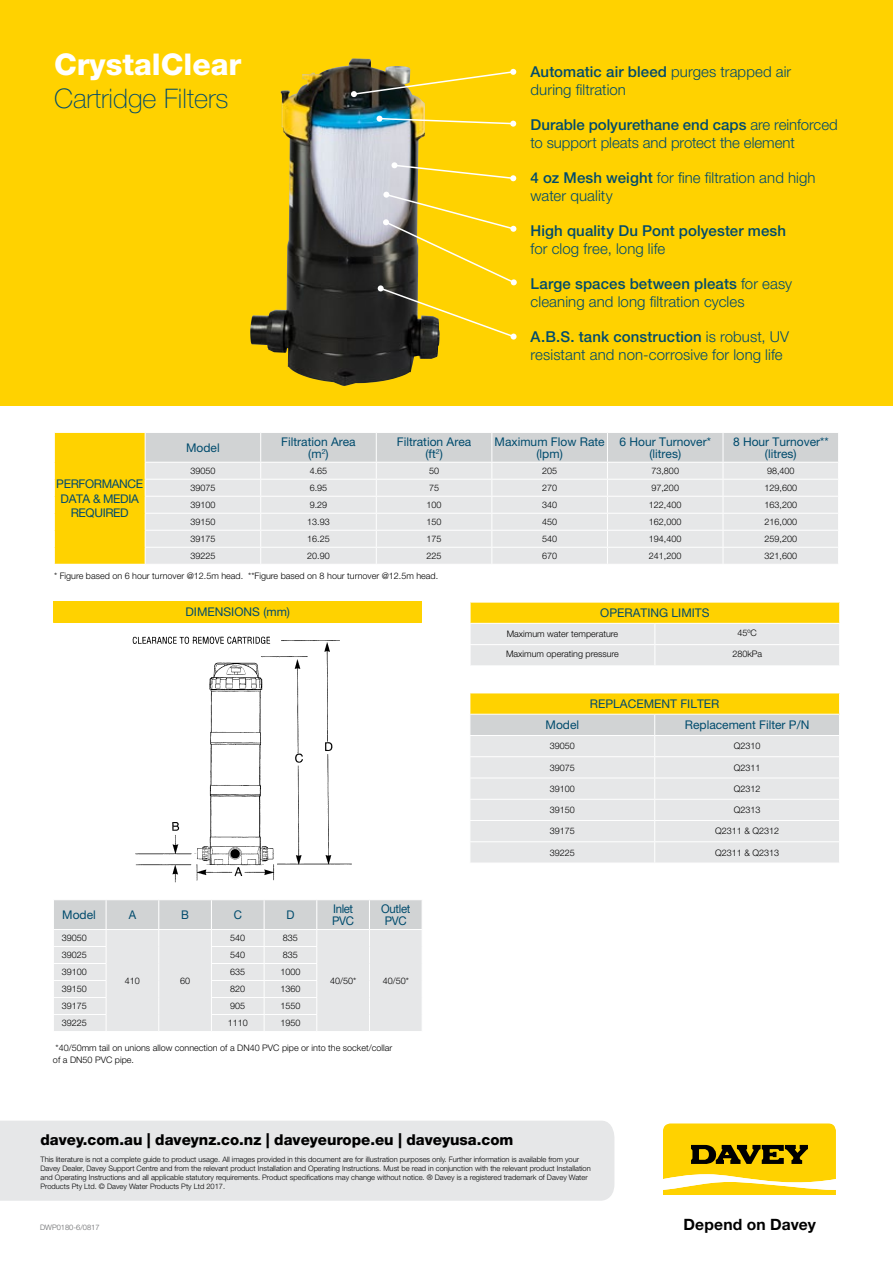
<style>
.page{position:relative;width:893px;height:1263px;background:#fff}
.page>*{position:absolute;margin:0;border:0;box-sizing:border-box;transform-origin:0 0}
.t1{font:800 30px "Helvetica Neue LT Pro";color:#fff}
.t2{font:100 27px "Helvetica Neue LT Pro";color:#004b6d}
.t3{font:700 15.6px "Helvetica Neue LT Pro";letter-spacing:.01em;color:#000}
.t4{font:300 15px/18px "Helvetica Neue LT Pro";letter-spacing:.005em;color:#004b6d}
.t5{font:800 15px "Helvetica Neue LT Pro";color:#000}
.t6{font:500 15px "Helvetica Neue LT Pro";letter-spacing:.01em;color:#004b6d}
.t7{font:12px/12px "Helvetica Neue LT Pro";color:#004b6d;text-align:center}
.t8{font:12px/14.4px "Helvetica Neue LT Pro";letter-spacing:-.03em;color:#004b6d;text-align:center}
.t9{font:12px/12px "Helvetica Neue LT Pro";letter-spacing:-.03em;color:#004b6d;scale:.95 1}
.t10{font:12px "Helvetica Neue LT Pro";color:#004b6d;scale:.95 1}
.t11{font:300 9px/12px "Helvetica Neue LT Pro";color:#000}
.t12{font:300 7.5px/9px "Helvetica Neue LT Pro";color:#000}
.t13{font:300 7.5px "Helvetica Neue LT Pro";color:#636466}
.s1{font-weight:500}
</style>
<div class="page">
<svg style="left:663px;top:1123px;width:173px;height:72px;background:#e2bf1c"></svg>
<div style="left:0;top:0;width:893px;height:406px;background:#ffd200"></div>
<div style="left:0;top:1121px;width:614px;height:80px;background:#e6e7e8"></div>
<img style="left:250px;top:59px;width:190px;height:327px">
<svg style="left:351px;top:69px;width:165px;height:28px"></svg>
<svg style="left:376px;top:116px;width:140px;height:11px"></svg>
<svg style="left:391px;top:162px;width:125px;height:19px"></svg>
<svg style="left:378px;top:192px;width:139px;height:148px"></svg>
<div style="left:53px;top:602px;width:369px;height:21px;background:#ffd200"></div>
<svg style="left:54px;top:900px;width:368px;height:131px;background:#e2e3e4"></svg>
<img style="left:132px;top:636px;width:220px;height:247px">
<svg style="left:470px;top:693px;width:370px;height:170px;background:#e7e3cb"></svg>
<svg style="left:470px;top:603px;width:370px;height:62px;background:#efe19e"></svg>
<hr style="left:469px;top:603px;width:2px;height:20px;background:#fff">
<div style="left:54px;top:432px;width:91px;height:132px;background:#ffd200"></div>
<hr style="left:54px;top:432px;width:91px;height:1px;background:#fff">
<svg style="left:54px;top:433px;width:1px;height:131px"></svg>
<svg style="left:145px;top:433px;width:693px;height:131px;background:#e3e4e5"></svg>
<h1 class="t1" style="left:54px;top:47px;width:189px">CrystalClear</h1>
<h2 class="t2" style="left:54px;top:83px;width:176px">Cartridge Filters</h2>
<h3 class="t4" style="left:531px;top:62px;width:262px"><span class="s1">Automatic air bleed</span> purges trapped air during filtration</h3>
<h3 class="t4" style="left:531px;top:115px;width:309px"><span class="s1">Durable polyurethane end caps</span> are reinforced to support pleats and protect the element</h3>
<h3 class="t4" style="left:531px;top:168px;width:287px"><span class="s1">4 oz Mesh weight</span> for fine filtration and high water quality</h3>
<h3 class="t6" style="left:531px;top:221px;width:257px">High quality Du Pont polyester mesh</h3>
<h3 class="t4" style="left:531px;top:239px;width:136px">for clog free, long life</h3>
<h3 class="t4" style="left:531px;top:274px;width:263px"><span class="s1">Large spaces between pleats</span> for easy cleaning and long filtration cycles</h3>
<h3 class="t4" style="left:531px;top:327px;width:260px"><span class="s1">A.B.S. tank construction</span> is robust, UV resistant and non-corrosive for long life</h3>
<h3 class="t7" style="left:186px;top:441px;width:35px">Model</h3>
<h3 class="t7" style="left:281px;top:435px;width:76px">Filtration Area (m<sup>2</sup>)</h3>
<h3 class="t7" style="left:397px;top:435px;width:76px">Filtration Area (ft<sup>2</sup>)</h3>
<h3 class="t7" style="left:495px;top:435px;width:112px">Maximum Flow Rate (lpm)</h3>
<h3 class="t7" style="left:620px;top:435px;width:93px">6 Hour Turnover* (litres)</h3>
<h3 class="t7" style="left:733px;top:435px;width:97px">8 Hour Turnover** (litres)</h3>
<p class="t11" style="left:190px;top:464px;width:27px">39050</p>
<p class="t11" style="left:310px;top:464px;width:19px">4.65</p>
<p class="t11" style="left:429px;top:464px;width:12px">50</p>
<p class="t11" style="left:542px;top:464px;width:17px">205</p>
<p class="t11" style="left:651px;top:464px;width:29px">73,800</p>
<p class="t11" style="left:767px;top:464px;width:29px">98,400</p>
<p class="t11" style="left:190px;top:481px;width:27px">39075</p>
<p class="t11" style="left:310px;top:481px;width:19px">6.95</p>
<p class="t11" style="left:429px;top:481px;width:12px">75</p>
<p class="t11" style="left:542px;top:481px;width:17px">270</p>
<p class="t11" style="left:651px;top:481px;width:29px">97,200</p>
<p class="t11" style="left:764px;top:481px;width:34px">129,600</p>
<p class="t11" style="left:190px;top:498px;width:27px">39100</p>
<p class="t11" style="left:310px;top:498px;width:19px">9.29</p>
<p class="t11" style="left:427px;top:498px;width:17px">100</p>
<p class="t11" style="left:542px;top:498px;width:17px">340</p>
<p class="t11" style="left:649px;top:498px;width:34px">122,400</p>
<p class="t11" style="left:764px;top:498px;width:34px">163,200</p>
<p class="t11" style="left:190px;top:515px;width:27px">39150</p>
<p class="t11" style="left:307px;top:515px;width:24px">13.93</p>
<p class="t11" style="left:427px;top:515px;width:17px">150</p>
<p class="t11" style="left:542px;top:515px;width:17px">450</p>
<p class="t11" style="left:649px;top:515px;width:34px">162,000</p>
<p class="t11" style="left:764px;top:515px;width:34px">216,000</p>
<p class="t11" style="left:190px;top:533px;width:27px">39175</p>
<p class="t11" style="left:307px;top:533px;width:24px">16.25</p>
<p class="t11" style="left:427px;top:533px;width:17px">175</p>
<p class="t11" style="left:542px;top:533px;width:17px">540</p>
<p class="t11" style="left:649px;top:533px;width:34px">194,400</p>
<p class="t11" style="left:764px;top:533px;width:34px">259,200</p>
<p class="t11" style="left:190px;top:550px;width:27px">39225</p>
<p class="t11" style="left:307px;top:550px;width:24px">20.90</p>
<p class="t11" style="left:427px;top:550px;width:17px">225</p>
<p class="t11" style="left:542px;top:550px;width:17px">670</p>
<p class="t11" style="left:649px;top:550px;width:34px">241,200</p>
<p class="t11" style="left:764px;top:550px;width:34px">321,600</p>
<p class="t11" style="left:54px;top:570px;width:386px">* Figure based on 6 hour turnover @12.5m head. **Figure based on 8 hour turnover @12.5m head.</p>
<h3 class="t8" style="left:56px;top:477px;width:88px">PERFORMANCE<br>DATA &amp; MEDIA<br>REQUIRED</h3>
<h3 class="t7" style="left:186px;top:606px;width:106px">DIMENSIONS (mm)</h3>
<h3 class="t7" style="left:62px;top:908px;width:35px">Model</h3>
<h3 class="t10" style="left:129px;top:907px;width:9px">A</h3>
<h3 class="t10" style="left:181px;top:907px;width:10px">B</h3>
<h3 class="t10" style="left:234px;top:907px;width:10px">C</h3>
<h3 class="t10" style="left:286px;top:907px;width:10px">D</h3>
<h3 class="t9" style="left:332px;top:902px;width:25px">Inlet<br>PVC</h3>
<h3 class="t9" style="left:381px;top:902px;width:32px;text-align:center">Outlet<br>PVC</h3>
<p class="t11" style="left:62px;top:932px;width:27px">39050</p>
<p class="t11" style="left:125px;top:974px;width:17px">410</p>
<p class="t11" style="left:180px;top:974px;width:12px">60</p>
<p class="t11" style="left:230px;top:932px;width:17px">540</p>
<p class="t11" style="left:283px;top:932px;width:17px">835</p>
<p class="t11" style="left:62px;top:949px;width:27px">39025</p>
<p class="t11" style="left:230px;top:949px;width:17px">540</p>
<p class="t11" style="left:283px;top:949px;width:17px">835</p>
<p class="t11" style="left:62px;top:966px;width:27px">39100</p>
<p class="t11" style="left:230px;top:966px;width:17px">635</p>
<p class="t11" style="left:280px;top:966px;width:22px">1000</p>
<p class="t11" style="left:62px;top:983px;width:27px">39150</p>
<p class="t11" style="left:230px;top:983px;width:17px">820</p>
<p class="t11" style="left:280px;top:983px;width:22px">1360</p>
<p class="t11" style="left:62px;top:1000px;width:27px">39175</p>
<p class="t11" style="left:230px;top:1000px;width:17px">905</p>
<p class="t11" style="left:280px;top:1000px;width:22px">1550</p>
<p class="t11" style="left:62px;top:1017px;width:27px">39225</p>
<p class="t11" style="left:228px;top:1017px;width:22px">1110</p>
<p class="t11" style="left:280px;top:1017px;width:22px">1950</p>
<p class="t11" style="left:53px;top:1041px;width:341px">*40/50mm tail on unions allow connection of a DN40 PVC pipe or into the socket/collar of a DN50 PVC pipe.</p>
<p class="t11" style="left:330px;top:974px;width:28px">40/50*</p>
<p class="t11" style="left:383px;top:974px;width:28px">40/50*</p>
<h3 class="t7" style="left:600px;top:607px;width:111px">OPERATING LIMITS</h3>
<p class="t11" style="left:507px;top:628px;width:113px">Maximum water temperature</p>
<p class="t11" style="left:738px;top:626px;width:21px">45ºC</p>
<p class="t11" style="left:506px;top:648px;width:114px">Maximum operating pressure</p>
<p class="t11" style="left:732px;top:648px;width:31px">280kPa</p>
<h3 class="t7" style="left:590px;top:697px;width:131px">REPLACEMENT FILTER</h3>
<h3 class="t7" style="left:545px;top:719px;width:35px">Model</h3>
<h3 class="t7" style="left:685px;top:719px;width:126px">Replacement Filter P/N</h3>
<p class="t11" style="left:550px;top:740px;width:27px">39050</p>
<p class="t11" style="left:734px;top:740px;width:28px">Q2310</p>
<p class="t11" style="left:550px;top:761px;width:27px">39075</p>
<p class="t11" style="left:734px;top:761px;width:28px">Q2311</p>
<p class="t11" style="left:550px;top:782px;width:27px">39100</p>
<p class="t11" style="left:734px;top:782px;width:28px">Q2312</p>
<p class="t11" style="left:550px;top:804px;width:27px">39150</p>
<p class="t11" style="left:734px;top:804px;width:28px">Q2313</p>
<p class="t11" style="left:550px;top:825px;width:27px">39175</p>
<p class="t11" style="left:715px;top:825px;width:65px">Q2311 &amp; Q2312</p>
<p class="t11" style="left:550px;top:846px;width:27px">39225</p>
<p class="t11" style="left:715px;top:846px;width:65px">Q2311 &amp; Q2313</p>
<h3 class="t5" style="left:40px;top:1130px;width:475px">davey.com.au | daveynz.co.nz | daveyeurope.eu | daveyusa.com</h3>
<p class="t12" style="left:40px;top:1155px;width:552px">This literature is not a complete guide to product usage. All images provided in this document are for illustration purposes only. Further information is available from your Davey Dealer, Davey Support Centre and from the relevant product Installation and Operating Instructions. Must be read in conjunction with the relevant product Installation and Operating Instructions and all applicable statutory requirements. Product specifications may change without notice. ® Davey is a registered trademark of Davey Water Products Pty Ltd. © Davey Water Products Pty Ltd 2017.</p>
<p class="t13" style="left:40px;top:1222px;width:61px">DWP0180-6/0817</p>
<h3 class="t3" style="left:683px;top:1214px;width:134px">Depend on Davey</h3>
</div>
